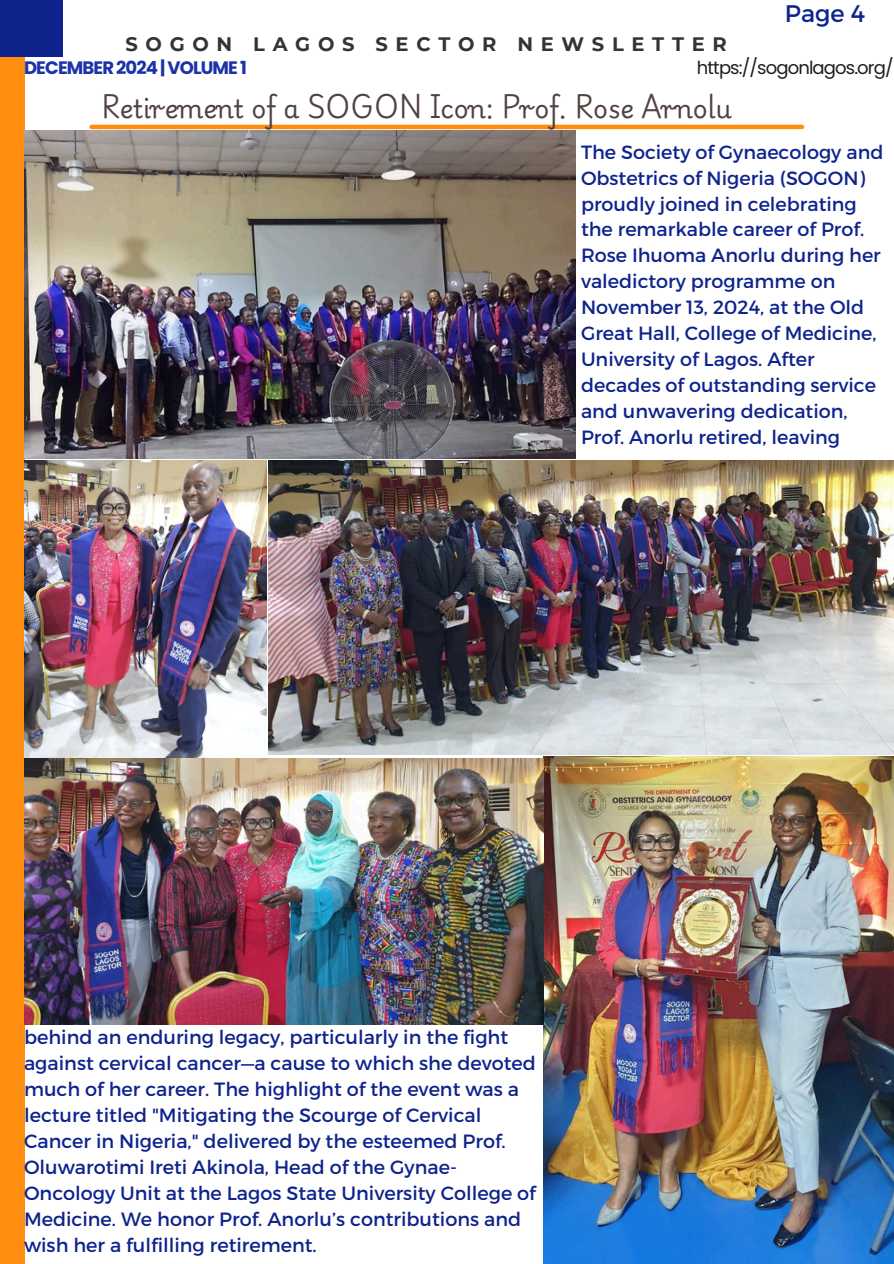
<style>
.page{position:relative;width:894px;height:1264px;background:#fff}
.page>*{position:absolute;margin:0;border:0;box-sizing:border-box;transform-origin:0 0}
.t1{font:25.5px "Playwrite US Modern";color:#514241}
.t2{font:24px "Montserrat";color:#0f238d}
.t3{font:700 19.5px "Montserrat";letter-spacing:.395em;color:#343434}
.t4{font:19.2px/25.8px "Montserrat";color:#0f238d}
.t5{font:18px "Poppins";letter-spacing:-.05em;color:#1e1e1e}
.t6{font:700 18px "Poppins";letter-spacing:-.05em;color:#1c32a8}
</style>
<div class="page">
<div style="left:0;top:0;width:24px;height:1263px;background:#ff8d10"></div>
<div style="left:0;top:0;width:63px;height:56px;background:#0f238d"></div>
<hr style="left:92px;top:125px;width:709px;height:4px;background:#ff8d10">
<img style="left:24px;top:130px;width:551px;height:329px">
<img style="left:268px;top:460px;width:625px;height:295px">
<img style="left:543px;top:756px;width:350px;height:507px">
<img style="left:24px;top:460px;width:242px;height:298px">
<img style="left:24px;top:758px;width:519px;height:266px">
<h2 class="t3" style="left:125px;top:33px;width:602px">SOGON LAGOS SECTOR NEWSLETTER</h2>
<p class="t2" style="left:784px;top:-2px;width:82px">Page 4</p>
<h1 class="t6" style="left:24px;top:55px;width:224px">DECEMBER 2024 | VOLUME 1</h1>
<p class="t5" style="left:696px;top:55px;width:198px">https://sogonlagos.org/</p>
<p class="t1" style="left:101px;top:94px;width:632px">Retirement of a SOGON Icon: Prof. Rose Arnolu</p>
<h1 class="t4" style="left:581px;top:138px;width:304px">The Society of Gynaecology and<br>Obstetrics of Nigeria (SOGON) proudly joined in celebrating the remarkable career of Prof.<br>Rose Ihuoma Anorlu during her valedictory programme on<br>November 13, 2024, at the Old<br>Great Hall, College of Medicine,<br>University of Lagos. After decades of outstanding service and unwavering dedication,<br>Prof. Anorlu retired, leaving</h1>
<p class="t4" style="left:24px;top:1023px;width:513px">behind an enduring legacy, particularly in the fight against cervical cancer—a cause to which she devoted much of her career. The highlight of the event was a lecture titled "Mitigating the Scourge of Cervical Cancer in Nigeria," delivered by the esteemed Prof.<br>Oluwarotimi Ireti Akinola, Head of the Gynae-Oncology Unit at the Lagos State University College of Medicine. We honor Prof. Anorlu’s contributions and wish her a fulfilling retirement.</p>
</div>
